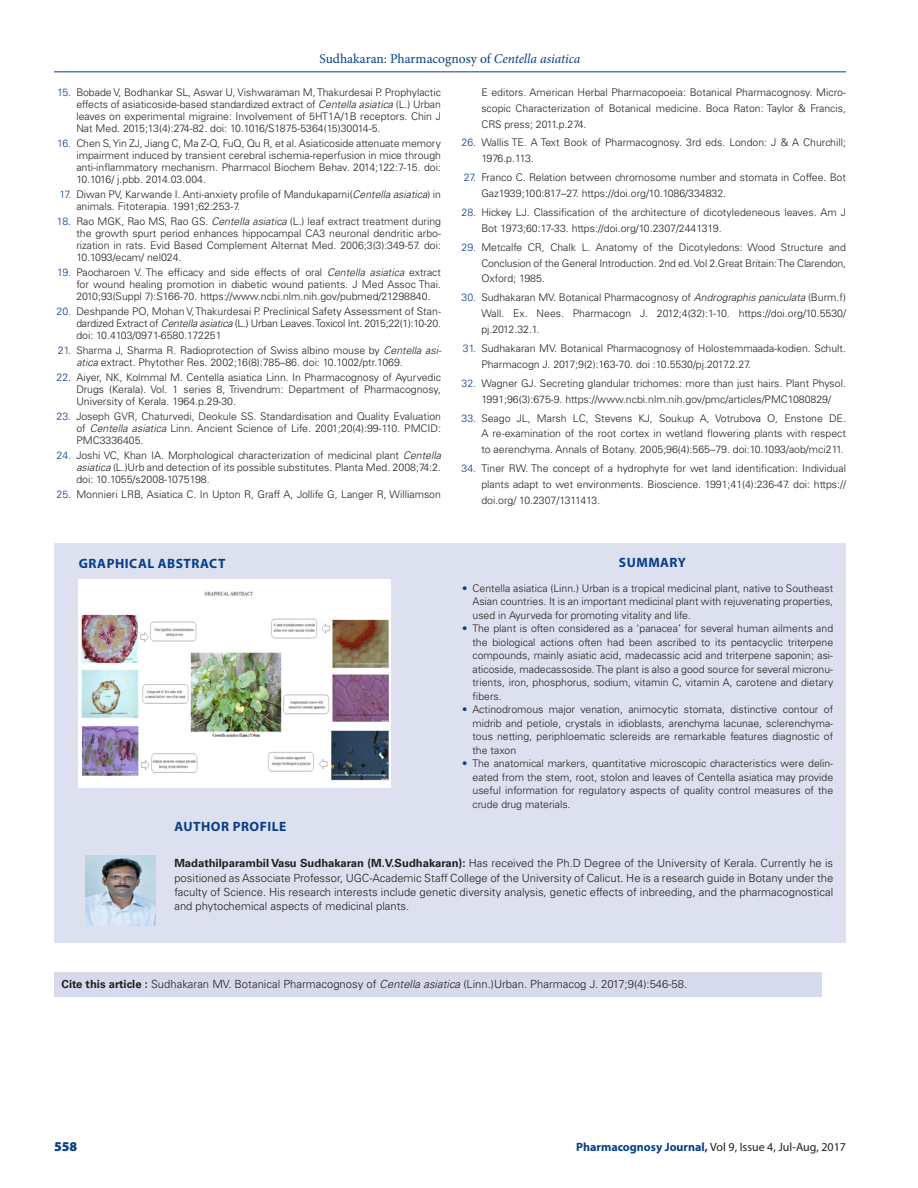
<style>
.page{position:relative;width:918px;height:1188px;background:#fff}
.page>*{position:absolute;margin:0;border:0;box-sizing:border-box;transform-origin:0 0}
.t1{font:13.5px "Minion Pro";color:#083e89}
.ABS_HD{font:700 13.5px "Myriad Pro";letter-spacing:.04em;color:#083e89}
.t2{font:900 13.5px "Myriad Pro";color:#083e89}
.t3{font:12px "Myriad Pro";color:#231f20}
.ABS_TXT{font:300 11.25px/14.2px "Univers LT Std";color:#231f20;text-align:justify}
.t4{font:300 10.5px/12px "Univers LT Std";color:#231f20;text-align:justify}
.s1{font-style:italic}
.s2{color:#083e89}
.s3{font-weight:700}
.s4{font-weight:700;color:#083e89}
</style>
<div class="page">
<hr style="left:54px;top:72px;width:792px;height:1px;background:#083e89">
<div style="left:54px;top:543px;width:792px;height:400px;background:#dde0ee"></div>
<img style="left:79px;top:579px;width:312px;height:209px">
<img style="left:86px;top:855px;width:69px;height:71px">
<div style="left:54px;top:972px;width:767px;height:25px;background:#d6daeb"></div>
<p class="t1" style="left:319px;top:50px;width:263px">Sudhakaran: Pharmacognosy of <span class="s1">Centella asiatica</span></p>
<p class="t4" style="left:76px;top:86px;width:366px;text-indent:-19px"><span class="s2">15.</span> Bobade V, Bodhankar SL, Aswar U, Vishwaraman M, Thakurdesai P. Prophylactic effects of asiaticoside-based standardized extract of <span class="s1">Centella asiatica</span> (L.) Urban leaves on experimental migraine: Involvement of 5HT1A/1B receptors. Chin J Nat Med. 2015;13(4):274-82. doi: 10.1016/S1875-5364(15)30014-5.</p>
<p class="t4" style="left:76px;top:137px;width:366px;text-indent:-19px"><span class="s2">16.</span> Chen S, Yin ZJ, Jiang C, Ma Z-Q, FuQ, Qu R, et al. Asiaticoside attenuate memory impairment induced by transient cerebral ischemia-reperfusion in mice through anti-inflammatory mechanism. Pharmacol Biochem Behav. 2014;122:7-15. doi:<br>10.1016/ j.pbb. 2014.03.004.</p>
<p class="t4" style="left:76px;top:188px;width:366px;text-indent:-17px"><span class="s2">17.</span> Diwan PV, Karwande I. Anti-anxiety profile of Mandukaparni(<span class="s1">Centella asiatica</span>) in animals. Fitoterapia. 1991;62:253-7.</p>
<p class="t4" style="left:76px;top:215px;width:366px;text-indent:-19px"><span class="s2">18.</span> Rao MGK, Rao MS, Rao GS. <span class="s1">Centella asiatica</span> (L.) leaf extract treatment during the growth spurt period enhances hippocampal CA3 neuronal dendritic arbo&shy;rization in rats. Evid Based Complement Alternat Med. 2006;3(3):349-57. doi:<br>10.1093/ecam/ nel024.</p>
<p class="t4" style="left:76px;top:266px;width:366px;text-indent:-19px"><span class="s2">19.</span> Paocharoen V. The efficacy and side effects of oral <span class="s1">Centella asiatica</span> extract for wound healing promotion in diabetic wound patients. J Med Assoc Thai.<br>2010;93(Suppl 7):S166-70. https://www.ncbi.nlm.nih.gov/pubmed/21298840.</p>
<p class="t4" style="left:76px;top:305px;width:366px;text-indent:-20px"><span class="s2">20.</span> Deshpande PO, Mohan V, Thakurdesai P. Preclinical Safety Assessment of Stan&shy;dardized Extract of <span class="s1">Centella asiatica</span> (L.) Urban Leaves. Toxicol Int. 2015;22(1):10-20. doi: 10.4103/0971-6580.172251</p>
<p class="t4" style="left:76px;top:344px;width:367px;text-indent:-18px"><span class="s2">21.</span> Sharma J, Sharma R. Radioprotection of Swiss albino mouse by <span class="s1">Centella asi&shy;atica</span> extract. Phytother Res. 2002;16(8):785–86. doi: 10.1002/ptr.1069.</p>
<p class="t4" style="left:76px;top:371px;width:366px;text-indent:-20px"><span class="s2">22.</span> Aiyer, NK, Kolmmal M. Centella asiatica Linn. In Pharmacognosy of Ayurvedic Drugs (Kerala). Vol. 1 series 8, Trivendrum: Department of Pharmacognosy, University of Kerala. 1964.p.29-30.</p>
<p class="t4" style="left:76px;top:410px;width:366px;text-indent:-20px"><span class="s2">23.</span> Joseph GVR, Chaturvedi, Deokule SS. Standardisation and Quality Evaluation of <span class="s1">Centella asiatica</span> Linn. Ancient Science of Life. 2001;20(4):99-110. PMCID:<br>PMC3336405.</p>
<p class="t4" style="left:76px;top:449px;width:366px;text-indent:-20px"><span class="s2">24.</span> Joshi VC, Khan IA. Morphological characterization of medicinal plant <span class="s1">Centella asiatica</span> (L.)Urb and detection of its possible substitutes. Planta Med. 2008;74:2. doi: 10.1055/s2008-1075198.</p>
<p class="t4" style="left:57px;top:488px;width:386px"><span class="s2">25.</span> Monnieri LRB, Asiatica C. In Upton R, Graff A, Jollife G, Langer R, Williamson</p>
<p class="t4" style="left:481px;top:84px;width:366px;line-height:15.9px">E editors. American Herbal Pharmacopoeia: Botanical Pharmacognosy. Micro&shy;scopic Characterization of Botanical medicine. Boca Raton: Taylor &amp; Francis, CRS press; 2011.p.274.</p>
<p class="t4" style="left:481px;top:135px;width:366px;line-height:15.9px;text-indent:-20px"><span class="s2">26.</span> Wallis TE. A Text Book of Pharmacognosy. 3rd eds. London: J &amp; A Churchill;<br>1976.p.113.</p>
<p class="t4" style="left:481px;top:169px;width:366px;line-height:15.9px;text-indent:-18px"><span class="s2">27.</span> Franco C. Relation between chromosome number and stomata in Coffee. Bot<br>Gaz1939;100:817–27. https://doi.org/10.1086/334832.</p>
<p class="t4" style="left:481px;top:204px;width:366px;line-height:15.9px;text-indent:-20px"><span class="s2">28.</span> Hickey LJ. Classification of the architecture of dicotyledeneous leaves. Am J<br>Bot 1973;60:17-33. https://doi.org/10.2307/2441319.</p>
<p class="t4" style="left:481px;top:239px;width:366px;line-height:15.9px;text-indent:-20px"><span class="s2">29.</span> Metcalfe CR, Chalk L. Anatomy of the Dicotyledons: Wood Structure and Conclusion of the General Introduction. 2nd ed. Vol 2.Great Britain: The Clarendon, Oxford; 1985.</p>
<p class="t4" style="left:481px;top:290px;width:366px;line-height:15.9px;text-indent:-20px"><span class="s2">30.</span> Sudhakaran MV. Botanical Pharmacognosy of <span class="s1">Andrographis paniculata</span> (Burm.f)<br>Wall. Ex. Nees. Pharmacogn J. 2012;4(32):1-10. https://doi.org/10.5530/ pj.2012.32.1.</p>
<p class="t4" style="left:481px;top:340px;width:366px;line-height:15.9px;text-indent:-18px"><span class="s2">31.</span> Sudhakaran MV. Botanical Pharmacognosy of Holostemmaada-kodien. Schult.<br>Pharmacogn J. 2017;9(2):163-70. doi :10.5530/pj.2017.2.27.</p>
<p class="t4" style="left:462px;top:375px;width:386px;line-height:15.9px;text-align:center"><span class="s2">32.</span> Wagner GJ. Secreting glandular trichomes: more than just hairs. Plant Physol.<br>1991;96(3):675-9. https://www.ncbi.nlm.nih.gov/pmc/articles/PMC1080829/</p>
<p class="t4" style="left:481px;top:410px;width:366px;line-height:15.9px;text-indent:-20px"><span class="s2">33.</span> Seago JL, Marsh LC, Stevens KJ, Soukup A, Votrubova O, Enstone DE.<br>A re-examination of the root cortex in wetland flowering plants with respect to aerenchyma. Annals of Botany. 2005;96(4):565–79. doi:10.1093/aob/mci211.</p>
<p class="t4" style="left:481px;top:461px;width:366px;line-height:15.9px;text-indent:-20px"><span class="s2">34.</span> Tiner RW. The concept of a hydrophyte for wet land identification: Individual plants adapt to wet environments. Bioscience. 1991;41(4):236-47. doi: https:// doi.org/ 10.2307/1311413.</p>
<p class="ABS_HD" style="left:79px;top:555px;width:148px">GRAPHICAL ABSTRACT</p>
<p class="ABS_HD" style="left:619px;top:554px;width:69px">SUMMARY</p>
<p class="t4" style="left:472px;top:582px;width:362px;line-height:13.5px;text-indent:-10px"><span class="s2">•</span> Centella asiatica (Linn.) Urban is a tropical medicinal plant, native to Southeast Asian countries. It is an important medicinal plant with rejuvenating properties, used in Ayurveda for promoting vitality and life.</p>
<p class="t4" style="left:472px;top:622px;width:362px;line-height:13.5px;text-indent:-10px"><span class="s2">•</span> The plant is often considered as a ‘panacea’ for several human ailments and the biological actions often had been ascribed to its pentacyclic triterpene compounds, mainly asiatic acid, madecassic acid and triterpene saponin; asi&shy;aticoside, madecassoside. The plant is also a good source for several micronu&shy;trients, iron, phosphorus, sodium, vitamin C, vitamin A, carotene and dietary fibers.</p>
<p class="t4" style="left:472px;top:703px;width:362px;line-height:13.5px;text-indent:-10px"><span class="s2">•</span> Actinodromous major venation, animocytic stomata, distinctive contour of midrib and petiole, crystals in idioblasts, arenchyma lacunae, sclerenchyma&shy;tous netting, periphloematic sclereids are remarkable features diagnostic of the taxon</p>
<p class="t4" style="left:472px;top:757px;width:362px;line-height:13.5px;text-indent:-10px"><span class="s2">•</span> The anatomical markers, quantitative microscopic characteristics were delin&shy;eated from the stem, root, stolon and leaves of Centella asiatica may provide useful information for regulatory aspects of quality control measures of the crude drug materials.</p>
<p class="ABS_HD" style="left:175px;top:817px;width:113px">AUTHOR PROFILE</p>
<p class="ABS_TXT" style="left:174px;top:856px;width:660px"><span class="s3">Madathilparambil Vasu Sudhakaran (M.V.Sudhakaran):</span> Has received the Ph.D Degree of the University of Kerala. Currently he is positioned as Associate Professor, UGC-Academic Staff College of the University of Calicut. He is a research guide in Botany under the faculty of Science. His research interests include genetic diversity analysis, genetic effects of inbreeding, and the pharmacognostical and phytochemical aspects of medicinal plants.</p>
<p class="ABS_TXT" style="left:62px;top:976px;width:627px"><span class="s3">Cite this article :</span> Sudhakaran MV. Botanical Pharmacognosy of <span class="s1">Centella asiatica</span> (Linn.)Urban. Pharmacog J. 2017;9(4):546-58.</p>
<p class="t2" style="left:54px;top:1137px;width:25px">558</p>
<p class="t3" style="left:576px;top:1139px;width:271px"><span class="s4">Pharmacognosy Journal,</span> Vol 9, Issue 4, Jul-Aug, 2017</p>
</div>
